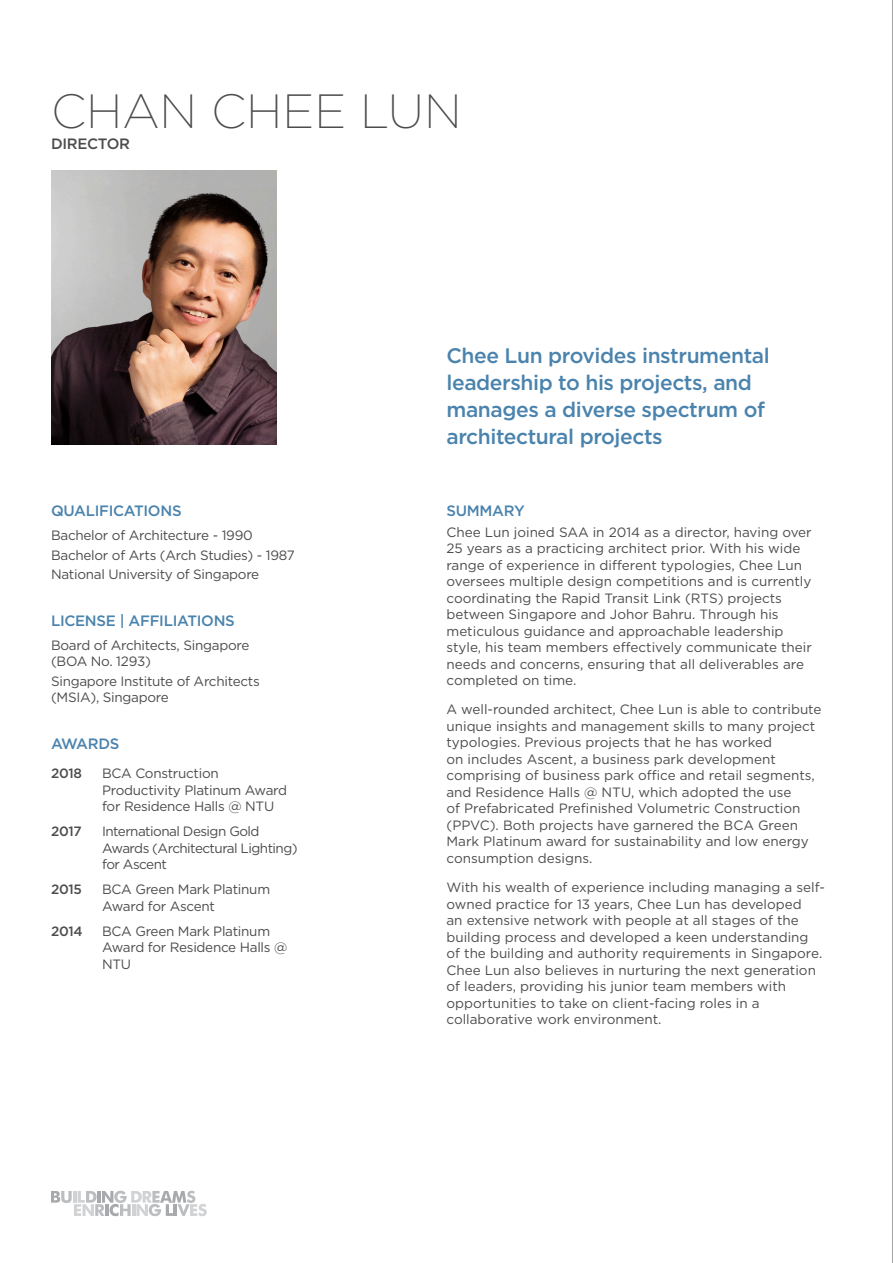
<style>
.page{position:relative;width:893px;height:1263px;background:#fff}
.page>*{position:absolute;margin:0;border:0;box-sizing:border-box;transform-origin:0 0}
.t1{font:200 48px "Gotham";color:#4b4c4d}
.t2{font:500 21px/27px "Gotham";letter-spacing:-.02em;color:#4a83ad}
.t3{font:500 15px "Gotham";letter-spacing:-.02em;color:#4a83ad}
.t4{font:500 15px "Gotham";letter-spacing:-.02em;color:#4b4c4d}
.CV_Body{font:13.5px/16.5px "Gotham";color:#4b4c4d}
.CV_Body-2{font:13.5px/16.5px "Gotham";letter-spacing:-.02em;color:#4b4c4d}
.Paragraph_Style_2{font:13.5px/16.5px "Gotham";letter-spacing:-.02em;color:#4b4c4d}
.Paragraph_Style_2-2{font:13.5px/16.5px "Gotham";letter-spacing:-.04em;color:#4b4c4d}
.Paragraph_Style_2-3{font:500 13.5px "Gotham";letter-spacing:-.02em;color:#4b4c4d}
</style>
<div class="page">
<svg style="left:51px;top:1191px;width:156px;height:25px"></svg>
<img style="left:51px;top:170px;width:225px;height:274px">
<hr style="left:892px;top:0;width:1px;height:1263px;background:#4b4c4d">
<p class="t1" style="left:51px;top:81px;width:412px">CHAN CHEE LUN</p>
<p class="t4" style="left:51px;top:134px;width:81px">DIRECTOR</p>
<p class="t3" style="left:51px;top:501px;width:132px">QUALIFICATIONS</p>
<p class="CV_Body-2" style="left:51px;top:526px;width:203px">Bachelor of Architecture - 1990</p>
<p class="CV_Body-2" style="left:51px;top:546px;width:245px">Bachelor of Arts (Arch Studies) - 1987</p>
<p class="CV_Body-2" style="left:51px;top:566px;width:210px">National University of Singapore</p>
<p class="t3" style="left:51px;top:611px;width:185px">LICENSE | AFFILIATIONS</p>
<p class="CV_Body-2" style="left:51px;top:636px;width:200px">Board of Architects, Singapore (BOA No. 1293)</p>
<p class="CV_Body-2" style="left:51px;top:673px;width:210px">Singapore Institute of Architects (MSIA), Singapore</p>
<p class="t3" style="left:51px;top:734px;width:70px">AWARDS</p>
<p class="Paragraph_Style_2-3" style="left:51px;top:764px;width:33px">2018</p>
<p class="Paragraph_Style_2" style="left:102px;top:765px;width:187px">BCA Construction<br>Productivity Platinum Award for Residence Halls @ NTU</p>
<p class="Paragraph_Style_2-3" style="left:51px;top:822px;width:32px">2017</p>
<p class="Paragraph_Style_2-2" style="left:102px;top:823px;width:197px">International Design Gold<br>Awards (Architectural Lighting) for Ascent</p>
<p class="Paragraph_Style_2-3" style="left:51px;top:880px;width:32px">2015</p>
<p class="Paragraph_Style_2" style="left:102px;top:881px;width:170px">BCA Green Mark Platinum<br>Award for Ascent</p>
<p class="Paragraph_Style_2-3" style="left:51px;top:922px;width:33px">2014</p>
<p class="Paragraph_Style_2" style="left:102px;top:922px;width:187px">BCA Green Mark Platinum<br>Award for Residence Halls @<br>NTU</p>
<p class="t2" style="left:446px;top:342px;width:325px">Chee Lun provides instrumental leadership to his projects, and manages a diverse spectrum of architectural projects</p>
<p class="t3" style="left:446px;top:501px;width:80px">SUMMARY</p>
<p class="CV_Body" style="left:446px;top:523px;width:367px">Chee Lun joined SAA in 2014 as a director, having over 25 years as a practicing architect prior. With his wide range of experience in different typologies, Chee Lun oversees multiple design competitions and is currently coordinating the Rapid Transit Link (RTS) projects between Singapore and Johor Bahru. Through his meticulous guidance and approachable leadership style, his team members effectively communicate their needs and concerns, ensuring that all deliverables are completed on time.</p>
<p class="CV_Body" style="left:446px;top:701px;width:377px">A well-rounded architect, Chee Lun is able to contribute unique insights and management skills to many project typologies. Previous projects that he has worked<br>on includes Ascent, a business park development comprising of business park office and retail segments, and Residence Halls @ NTU, which adopted the use<br>of Prefabricated Prefinished Volumetric Construction (PPVC). Both projects have garnered the BCA Green Mark Platinum award for sustainability and low energy consumption designs.</p>
<p class="CV_Body" style="left:446px;top:879px;width:380px">With his wealth of experience including managing a self&shy;owned practice for 13 years, Chee Lun has developed<br>an extensive network with people at all stages of the building process and developed a keen understanding of the building and authority requirements in Singapore.<br>Chee Lun also believes in nurturing the next generation of leaders, providing his junior team members with opportunities to take on client-facing roles in a collaborative work environment.</p>
</div>
